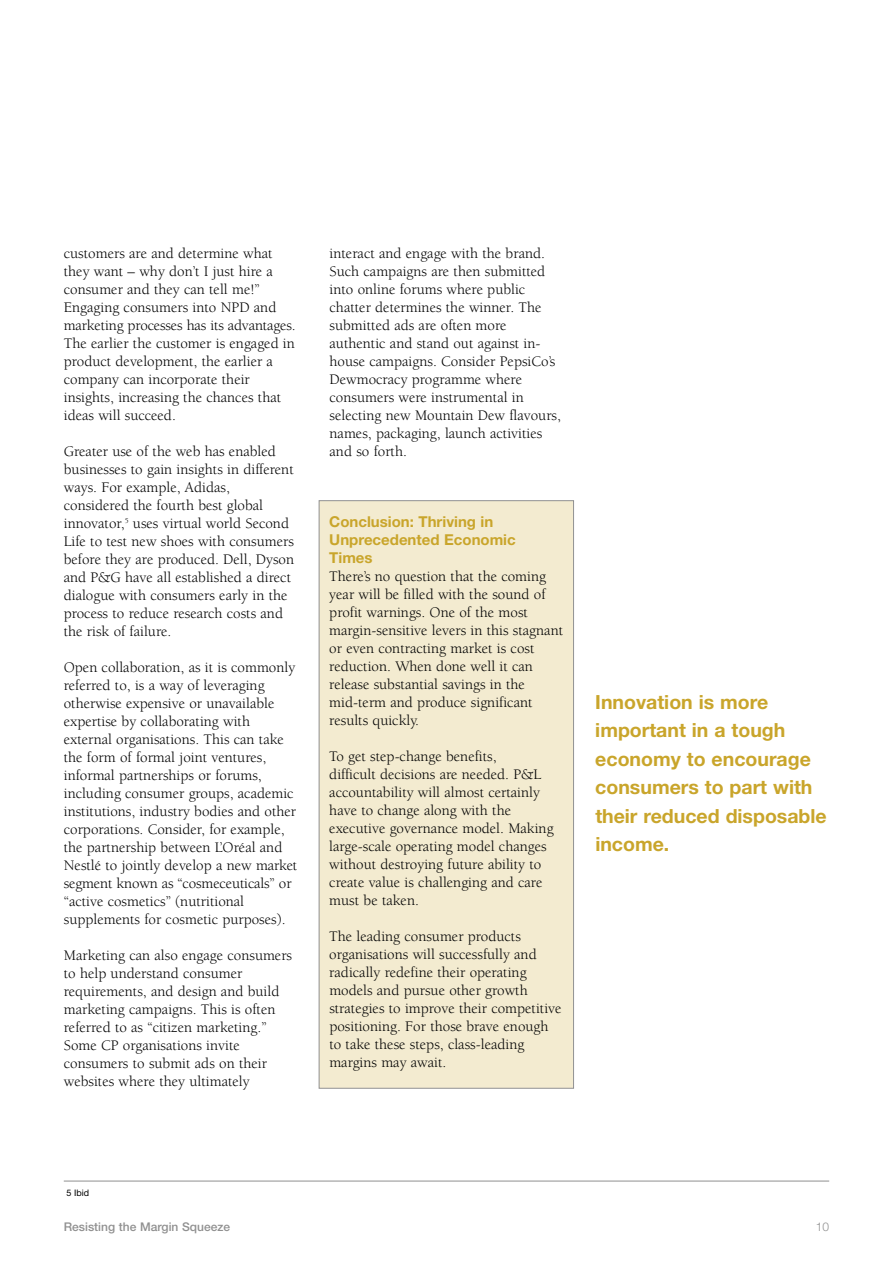
<style>
.page{position:relative;width:893px;height:1263px;background:#fff}
.page>*{position:absolute;margin:0;border:0;box-sizing:border-box;transform-origin:0 0}
.t1{font:700 19.5px/28.5px "Helvetica Neue";color:#c9a52b}
.t2{font:15px/18px "Berkeley";color:#000}
.t3{font:700 15px/18px "Helvetica Neue";color:#c9a52b}
.t4{font:500 12px "Helvetica Neue";color:#909090}
.t5{font:300 12px "Helvetica Neue";color:#909090}
.t6{font:9px "Helvetica Neue";color:#000}
</style>
<div class="page">
<div style="left:319px;top:501px;width:254px;height:587px;background:#f3ebd0"></div>
<div style="left:319px;top:500px;width:255px;height:589px;border:1px solid #909090"></div>
<hr style="left:64px;top:1181px;width:765px;height:1px;background:#909090">
<p class="t2" style="left:64px;top:245px;width:233px">customers are and determine what they want – why don’t I just hire a consumer and they can tell me!” Engaging consumers into NPD and marketing processes has its advantages.<br>The earlier the customer is engaged in product development, the earlier a company can incorporate their insights, increasing the chances that ideas will succeed.</p>
<p class="t2" style="left:64px;top:443px;width:232px">Greater use of the web has enabled businesses to gain insights in different ways. For example, Adidas, considered the fourth best global innovator,<sup>5</sup> uses virtual world Second Life to test new shoes with consumers before they are produced. Dell, Dyson and P&amp;G have all established a direct dialogue with consumers early in the process to reduce research costs and the risk of failure.</p>
<p class="t2" style="left:64px;top:659px;width:235px">Open collaboration, as it is commonly referred to, is a way of leveraging otherwise expensive or unavailable expertise by collaborating with external organisations. This can take the form of formal joint ventures, informal partnerships or forums, including consumer groups, academic institutions, industry bodies and other corporations. Consider, for example, the partnership between L’Oréal and Nestlé to jointly develop a new market segment known as “cosmeceuticals” or “active cosmetics” (nutritional supplements for cosmetic purposes).</p>
<p class="t2" style="left:64px;top:947px;width:230px">Marketing can also engage consumers to help understand consumer requirements, and design and build marketing campaigns. This is often referred to as “citizen marketing.” Some CP organisations invite consumers to submit ads on their websites where they ultimately</p>
<p class="t2" style="left:330px;top:245px;width:233px">interact and engage with the brand.<br>Such campaigns are then submitted into online forums where public chatter determines the winner. The submitted ads are often more authentic and stand out against in&shy;house campaigns. Consider PepsiCo’s<br>Dewmocracy programme where consumers were instrumental in selecting new Mountain Dew flavours, names, packaging, launch activities and so forth.</p>
<p class="t3" style="left:329px;top:514px;width:188px">Conclusion: Thriving in<br>Unprecedented Economic<br>Times</p>
<p class="t2" style="left:329px;top:568px;width:235px">There’s no question that the coming year will be filled with the sound of profit warnings. One of the most margin-sensitive levers in this stagnant or even contracting market is cost reduction. When done well it can release substantial savings in the mid-term and produce significant results quickly.</p>
<p class="t2" style="left:329px;top:748px;width:226px">To get step-change benefits,<br>difficult decisions are needed. P&amp;L accountability will almost certainly have to change along with the executive governance model. Making large-scale operating model changes without destroying future ability to create value is challenging and care must be taken.</p>
<p class="t2" style="left:329px;top:928px;width:234px">The leading consumer products organisations will successfully and radically redefine their operating models and pursue other growth strategies to improve their competitive positioning. For those brave enough to take these steps, class-leading margins may await.</p>
<h1 class="t1" style="left:595px;top:689px;width:233px">Innovation is more important in a tough economy to encourage consumers to part with their reduced disposable income.</h1>
<p class="t6" style="left:67px;top:1189px;width:24px">5 Ibid</p>
<p class="t4" style="left:64px;top:1222px;width:168px">Resisting the Margin Squeeze</p>
<p class="t5" style="left:816px;top:1222px;width:15px">10</p>
</div>
